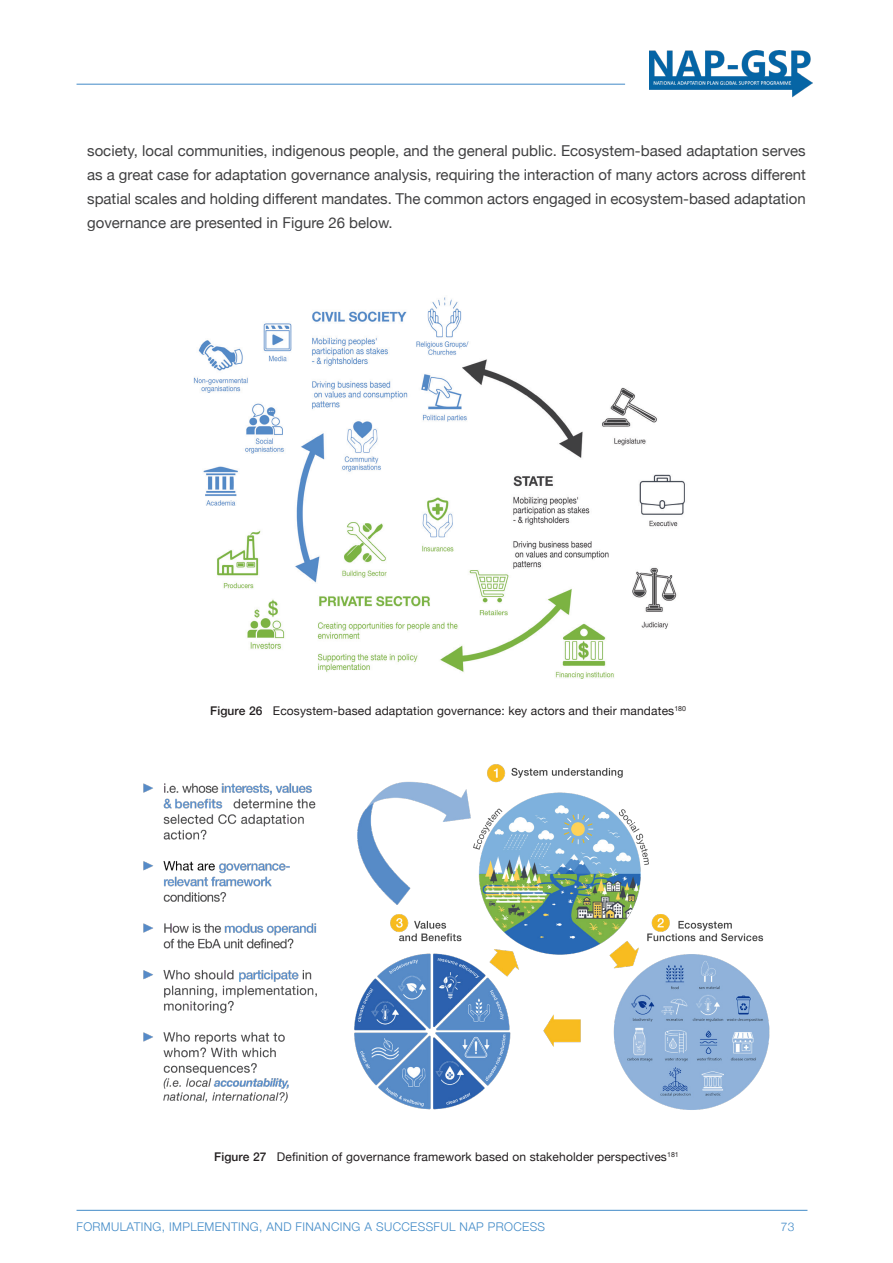
<style>
.page{position:relative;width:893px;height:1263px;background:#fff}
.page>*{position:absolute;margin:0;border:0;box-sizing:border-box;transform-origin:0 0}
.t1{font:15px/24px "Helvetica Neue";color:#404041;text-align:justify}
.t2{font:12px "Helvetica Neue";letter-spacing:.01em;color:#231f20}
.t3{font:300 12px "Helvetica Neue";letter-spacing:.03em;color:#418ac7}
.s1{font-weight:500}
</style>
<div class="page">
<hr style="left:77px;top:84px;width:548px;height:1px;background:#418ac7">
<hr style="left:77px;top:1210px;width:730px;height:1px;background:#418ac7">
<img style="left:649px;top:50px;width:163px;height:47px">
<img style="left:193px;top:297px;width:492px;height:382px">
<img style="left:143px;top:764px;width:627px;height:346px">
<p class="t1" style="left:87px;top:139px;width:720px">society, local communities, indigenous people, and the general public. Ecosystem-based adaptation serves as a great case for adaptation governance analysis, requiring the interaction of many actors across different spatial scales and holding different mandates. The common actors engaged in ecosystem-based adaptation governance are presented in Figure 26 below.</p>
<p class="t2" style="left:210px;top:703px;width:477px"><span class="s1">Figure 26</span> Ecosystem-based adaptation governance: key actors and their mandates<sup>180</sup></p>
<p class="t2" style="left:214px;top:1149px;width:466px"><span class="s1">Figure 27</span> Definition of governance framework based on stakeholder perspectives<sup>181</sup></p>
<p class="t3" style="left:77px;top:1217px;width:470px">FORMULATING, IMPLEMENTING, AND FINANCING A SUCCESSFUL NAP PROCESS</p>
<p class="t3" style="left:781px;top:1217px;width:15px">73</p>
</div>
